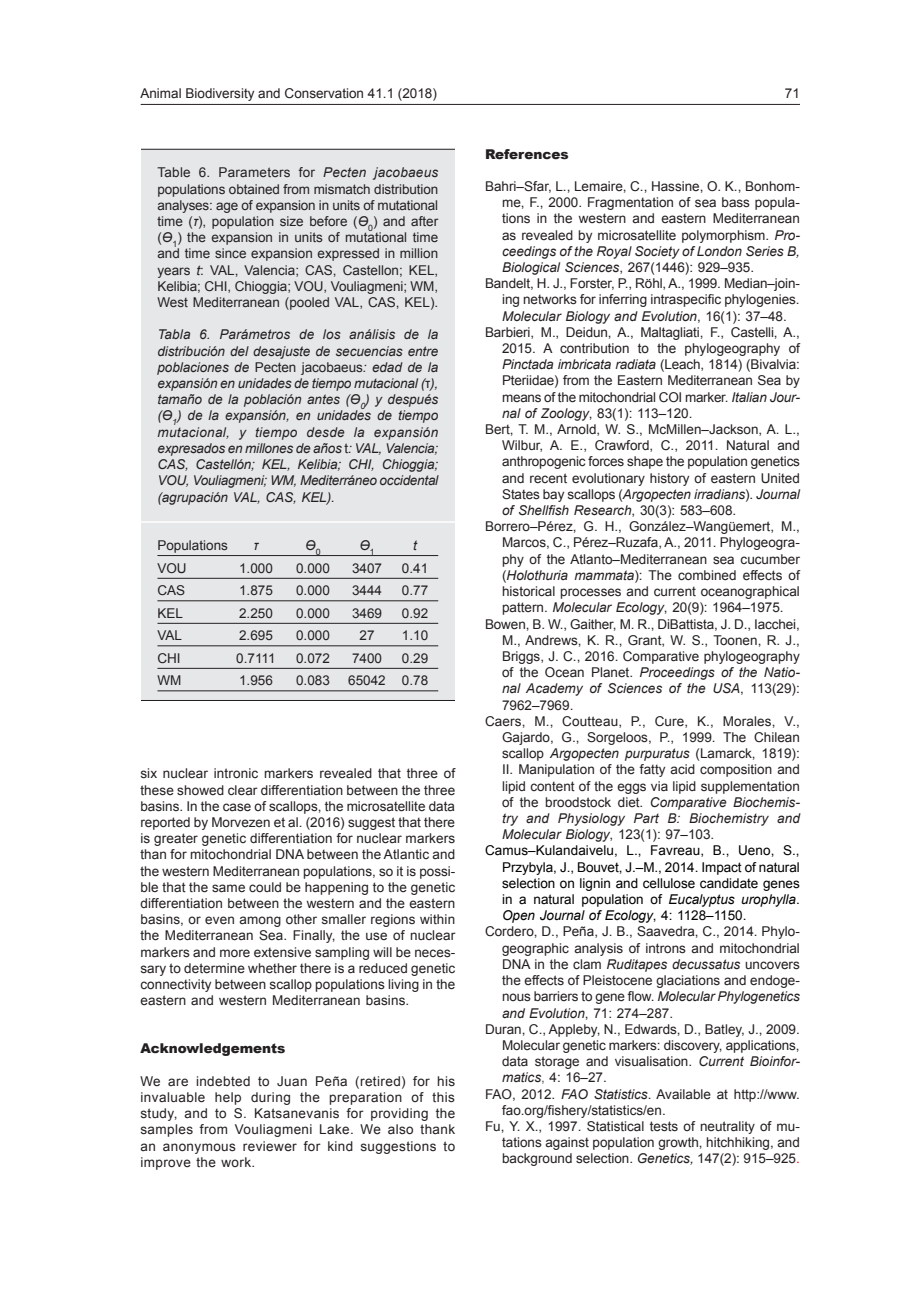
<style>
.page{position:relative;width:919px;height:1289px;background:#fff}
.page>*{position:absolute;margin:0;border:0;box-sizing:border-box;transform-origin:0 0}
.Biblio_anglès{font:13.5px/16.2px "Arial";color:#231f20;text-align:justify}
.Normal_ult_ang{font:13.5px/16.2px "Arial";letter-spacing:.005em;color:#231f20;text-align:justify}
.Tau_cap_2_esp{font:italic 13.5px/16.2px "Arial";letter-spacing:-.02em;color:#231f20;text-align:justify}
.Tau_cap_1_ang{font:13.5px/16.2px "Arial";color:#231f20;text-align:justify}
.Norm_1ª-ult_ang{font:13.5px/16.2px "Arial";letter-spacing:.03em;color:#231f20;text-align:justify}
.Biblio_anglès-2{font:13.5px/16.2px "Arial";color:#000;text-align:justify}
.Taules_1{font:13.5px "Arial";color:#231f20}
.Subtítol_1{font:900 13.5px "Arial";color:#231f20}
.Taula_1-1_linia{font:13.5px "Arial";color:#231f20}
.Normal_ang{font:13.5px "Arial";color:#231f20}
.Normal_ang-2{font:italic 13.5px "Arial";color:#231f20}
.s1{font-style:italic}
.s2{font-style:normal}
.s3{color:#545454}
.s4{color:#f00}
</style>
<div class="page">
<hr style="left:141px;top:104px;width:658px;height:1px;background:#231f20">
<div style="left:126px;top:149px;width:339px;height:551px;background:#e6e7e9"></div>
<hr style="left:140px;top:521px;width:315px;height:2px;background:#fff">
<hr style="left:157px;top:555px;width:281px;height:1px;background:#231f20">
<hr style="left:157px;top:578px;width:281px;height:1px;background:#231f20">
<hr style="left:157px;top:600px;width:281px;height:1px;background:#231f20">
<hr style="left:157px;top:623px;width:281px;height:1px;background:#231f20">
<hr style="left:157px;top:645px;width:281px;height:1px;background:#231f20">
<hr style="left:157px;top:668px;width:281px;height:1px;background:#231f20">
<hr style="left:157px;top:690px;width:281px;height:1px;background:#231f20">
<div style="left:455px;top:133px;width:18px;height:594px;background:#fff"></div>
<div style="left:102px;top:130px;width:38px;height:600px;background:#fff"></div>
<p class="Normal_ult_ang" style="left:140px;top:86px;width:298px">Animal Biodiversity and Conservation 41.1 (2018)</p>
<p class="Normal_ult_ang" style="left:784px;top:86px;width:17px">71</p>
<p class="Tau_cap_1_ang" style="left:157px;top:165px;width:282px">Table 6. Parameters for <span class="s1">Pecten jacobaeus </span>populations obtained from mismatch distribution analyses: age of expansion in units of mutational time (<span class="s1">τ</span>), population size before (<span class="s1">ϴ</span><sub>0</sub>) and after (<span class="s1">ϴ</span><sub>1</sub>) the expansion in units of mutational time and time since expansion expressed in million years <span class="s1">t</span>: VAL, Valencia; CAS, Castellon; KEL, Kelibia; CHI, Chioggia; VOU, Vouliagmeni; WM, West Mediterranean (pooled VAL, CAS, KEL).</p>
<p class="Tau_cap_2_esp" style="left:157px;top:327px;width:282px">Tabla 6. Parámetros de los análisis de la distribución del desajuste de secuencias entre poblaciones de <span class="s2">Pecten jacobaeus</span>: edad de la expansión en unidades de tiempo mutacional (<span class="s2">τ</span>), tamaño de la población antes (ϴ<sub>0</sub>) y después (ϴ<sub>1</sub>) de la expansión, en unidades de tiempo mutacional, y tiempo desde la expansión expresados en millones de años <span class="s2">t</span>: VAL, Valencia; CAS, Castellón; KEL, Kelibia; CHI, Chioggia; VOU, Vouliagmeni; WM, Mediterráneo occidental (agrupación VAL, CAS, KEL).</p>
<p class="Normal_ang" style="left:157px;top:536px;width:72px">Populations</p>
<p class="Normal_ang-2" style="left:253px;top:536px;width:7px">τ</p>
<p class="Normal_ang-2" style="left:305px;top:536px;width:17px">ϴ<sub>0</sub></p>
<p class="Normal_ang-2" style="left:359px;top:536px;width:17px">ϴ<sub>1</sub></p>
<p class="Normal_ang-2" style="left:413px;top:536px;width:5px">t</p>
<p class="Taula_1-1_linia" style="left:157px;top:559px;width:31px">VOU</p>
<p class="Taula_1-1_linia" style="left:239px;top:559px;width:35px">1.000</p>
<p class="Taula_1-1_linia" style="left:296px;top:559px;width:35px">0.000</p>
<p class="Taula_1-1_linia" style="left:352px;top:559px;width:32px">3407</p>
<p class="Taula_1-1_linia" style="left:402px;top:559px;width:28px">0.41</p>
<p class="Taules_1" style="left:157px;top:581px;width:29px">CAS</p>
<p class="Taules_1" style="left:239px;top:581px;width:35px">1.875</p>
<p class="Taules_1" style="left:296px;top:581px;width:35px">0.000</p>
<p class="Taules_1" style="left:352px;top:581px;width:32px">3444</p>
<p class="Taules_1" style="left:402px;top:581px;width:28px">0.77</p>
<p class="Taules_1" style="left:157px;top:604px;width:27px">KEL</p>
<p class="Taules_1" style="left:239px;top:604px;width:35px">2.250</p>
<p class="Taules_1" style="left:296px;top:604px;width:35px">0.000</p>
<p class="Taules_1" style="left:352px;top:604px;width:32px">3469</p>
<p class="Taules_1" style="left:402px;top:604px;width:28px">0.92</p>
<p class="Taules_1" style="left:157px;top:626px;width:26px">VAL</p>
<p class="Taules_1" style="left:239px;top:626px;width:35px">2.695</p>
<p class="Taules_1" style="left:296px;top:626px;width:35px">0.000</p>
<p class="Taules_1" style="left:359px;top:626px;width:17px">27</p>
<p class="Taules_1" style="left:402px;top:626px;width:28px">1.10</p>
<p class="Taules_1" style="left:157px;top:649px;width:25px">CHI</p>
<p class="Taules_1" style="left:236px;top:649px;width:41px">0.7111</p>
<p class="Taules_1" style="left:296px;top:649px;width:35px">0.072</p>
<p class="Taules_1" style="left:352px;top:649px;width:32px">7400</p>
<p class="Taules_1" style="left:402px;top:649px;width:28px">0.29</p>
<p class="Taules_1" style="left:157px;top:671px;width:25px">WM</p>
<p class="Taules_1" style="left:239px;top:671px;width:35px">1.956</p>
<p class="Taules_1" style="left:296px;top:671px;width:35px">0.083</p>
<p class="Taules_1" style="left:348px;top:671px;width:81px">65042 0.78</p>
<p class="Normal_ult_ang" style="left:140px;top:765px;width:316px">six nuclear intronic markers revealed that three of these showed clear differentiation between the three basins. In the case of scallops, the microsatellite data reported by Morvezen et al. (2016) suggest that there is greater genetic differentiation for nuclear markers than for mitochondrial DNA between the Atlantic and the western Mediterranean populations, so it is possi&shy;ble that the same could be happening to the genetic differentiation between the western and the eastern basins, or even among other smaller regions within the Mediterranean Sea. Finally, the use of nuclear markers and more extensive sampling will be neces&shy;sary to determine whether there is a reduced genetic connectivity between scallop populations living in the eastern and western Mediterranean basins.</p>
<p class="Subtítol_1" style="left:140px;top:1038px;width:147px">Acknowledgements</p>
<p class="Norm_1ª-ult_ang" style="left:140px;top:1073px;width:316px">We are indebted to Juan Peña (retired) for his invaluable help during the preparation of this study, and to S. Katsanevanis for providing the samples from Vouliagmeni Lake. We also thank an anonymous reviewer for kind suggestions to improve the work.</p>
<p class="Subtítol_1" style="left:485px;top:144px;width:85px">References</p>
<p class="Biblio_anglès" style="left:502px;top:178px;width:299px;text-indent:-17px">Bahri–Sfar, L., Lemaire, C., Hassine, O. K., Bonhom&shy;me, F., 2000. Fragmentation of sea bass popula&shy;tions in the western and eastern Mediterranean as revealed by microsatellite polymorphism. <span class="s1">Pro&shy;ceedings of the Royal Society of London Series B, Biological Sciences</span>, 267(1446): 929–935.</p>
<p class="Biblio_anglès" style="left:502px;top:275px;width:299px;text-indent:-17px">Bandelt, H. J., Forster, P., Röhl, A., 1999. Median–join&shy;ing networks for inferring intraspecific phylogenies.<br><span class="s1">Molecular Biology and Evolution</span>, 16(1): 37–48.</p>
<p class="Biblio_anglès" style="left:502px;top:324px;width:299px;text-indent:-17px">Barbieri, M., Deidun, A., Maltagliati, F., Castelli, A., 2015. A contribution to the phylogeography of <span class="s1">Pinctada imbricata radiata</span> (Leach, 1814) (Bivalvia:<br>Pteriidae) from the Eastern Mediterranean Sea by means of the mitochondrial COI marker. <span class="s1">Italian Jour&shy;nal of Zoology</span>, 83(1): 113–120.</p>
<p class="Biblio_anglès" style="left:502px;top:421px;width:299px;text-indent:-17px">Bert, T. M., Arnold, W. S., McMillen–Jackson, A. L., Wilbur, A. E., Crawford, C., 2011. Natural and anthropogenic forces shape the population genetics and recent evolutionary history of eastern United States bay scallops (<span class="s1">Argopecten irradians</span>). <span class="s1">Journal of Shellfish Research</span>, 30(3): 583–608.</p>
<p class="Biblio_anglès" style="left:502px;top:518px;width:299px;text-indent:-17px">Borrero–Pérez, G. H., González–Wangüemert, M., Marcos, C., Pérez–Ruzafa, A., 2011. Phylogeogra&shy;phy of the Atlanto–Mediterranean sea cucumber (<span class="s1">Holothuria mammata</span>): The combined effects of historical processes and current oceanographical pattern. <span class="s1">Molecular Ecology</span>, 20(9): 1964–1975.</p>
<p class="Biblio_anglès" style="left:502px;top:615px;width:299px;text-indent:-17px">Bowen, B. W., Gaither, M. R., DiBattista, J. D., Iacchei, M., Andrews, K. R., Grant, W. S., Toonen, R. J., Briggs, J. C., 2016. Comparative phylogeography of the Ocean Planet. <span class="s1">Proceedings of the Natio&shy;nal Academy of Sciences of the USA</span>, 113(29):<br>7962–7969.</p>
<p class="Biblio_anglès" style="left:502px;top:713px;width:299px;text-indent:-17px">Caers, M., Coutteau, P., Cure, K., Morales, V., Gajardo, G., Sorgeloos, P., 1999. The Chilean scallop <span class="s1">Argopecten purpuratus</span> (Lamarck, 1819):<br>II. Manipulation of the fatty acid composition and lipid content of the eggs via lipid supplementation of the broodstock diet. <span class="s1">Comparative Biochemis&shy;try and Physiology Part B: Biochemistry and Molecular Biology</span>, 123(1): 97–103.</p>
<p class="Biblio_anglès-2" style="left:502px;top:842px;width:299px;text-indent:-17px">Camus–Kulandaivelu, L., Favreau, B., Ueno, S., Przybyla, J., Bouvet, J.–M., 2014. Impact of natural selection on lignin and cellulose candidate genes in a natural population of <span class="s1">Eucalyptus urophylla</span>.<br><span class="s1">Open Journal of Ecology</span>, 4: 1128–1150.</p>
<p class="Biblio_anglès" style="left:502px;top:923px;width:299px;text-indent:-17px">Cordero, D., Peña, J. B., Saavedra, C., 2014. Phylo&shy;geographic analysis of introns and mitochondrial DNA in the clam <span class="s1">Ruditapes decussatus</span> uncovers the effects of Pleistocene glaciations and endoge&shy;nous barriers to gene flow. <span class="s1">Molecular Phylogenetics and Evolution</span>, 71: 274–287.</p>
<p class="Biblio_anglès" style="left:502px;top:1020px;width:299px;text-indent:-17px">Duran, C., Appleby, N., Edwards, D., Batley, J., 2009.<br>Molecular genetic markers: discovery, applications, data storage and visualisation. <span class="s1">Current Bioinfor&shy;matics</span><span class="s3">,</span> 4: 16–27.</p>
<p class="Biblio_anglès" style="left:502px;top:1085px;width:299px;text-indent:-17px">FAO, 2012. <span class="s1">FAO Statistics</span>. Available at http://www. fao.org/fishery/statistics/en.</p>
<p class="Biblio_anglès" style="left:502px;top:1118px;width:299px;text-indent:-17px">Fu, Y. X., 1997. Statistical tests of neutrality of mu&shy;tations against population growth, hitchhiking, and background selection. <span class="s1">Genetics,</span> 147(2): 915–925<span class="s4">.</span></p>
</div>
